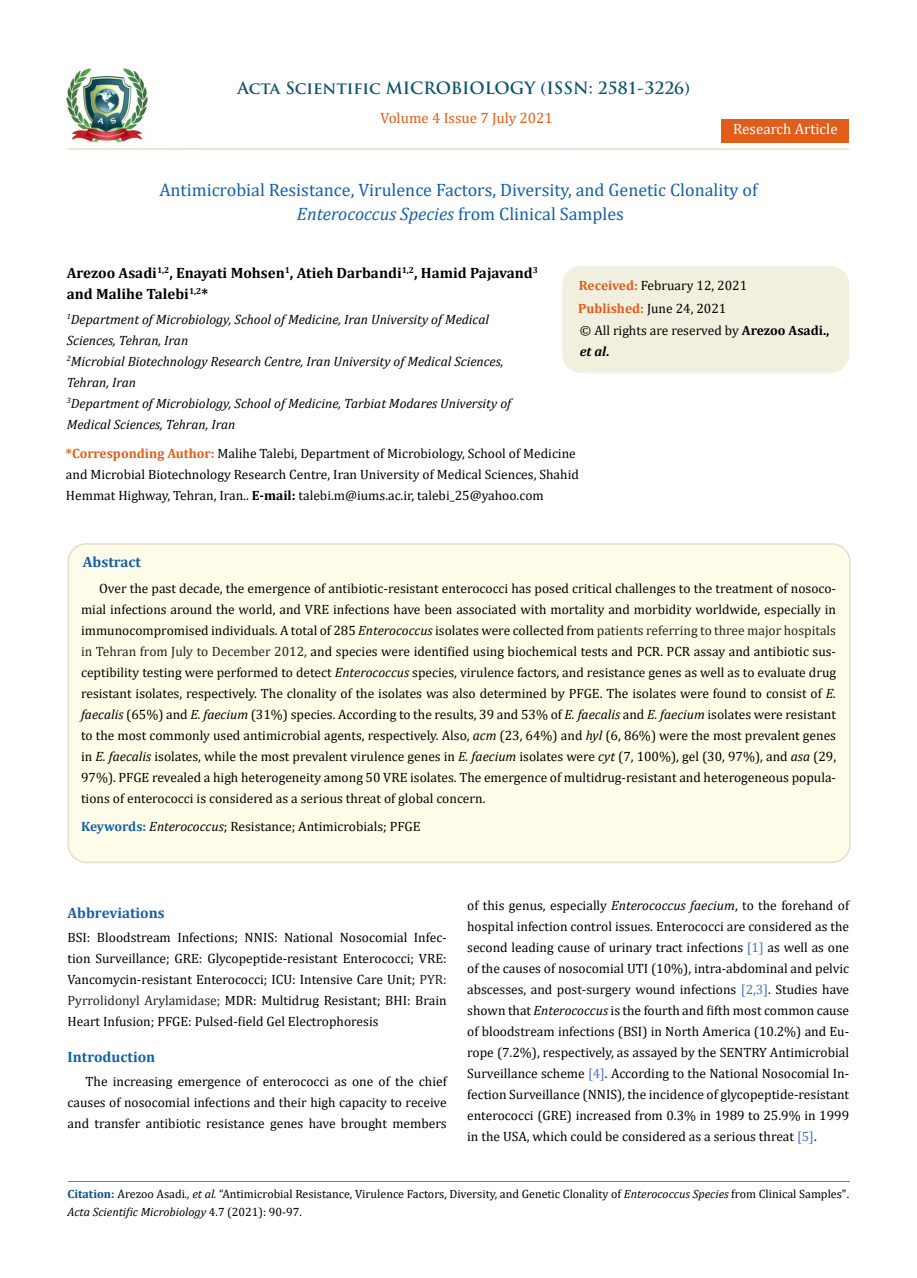
<style>
.page{position:relative;width:917px;height:1278px;background:#fff}
.page>*{position:absolute;margin:0;border:0;box-sizing:border-box;transform-origin:0 0}
.t1{font:18px/24px "Cambria";color:#1560a6;text-align:center}
.t2{font:700 16.5px "Trajan Pro";color:#0e546a}
.t3{font:700 15px/21px "Cambria";color:#000}
.t4{font:700 15px "Cambria";color:#1560a6}
.t5{font:15px "Cambria";color:#e05d1a}
.t6{font:15px "Cambria";color:#fff}
.t7{font:13.5px/21px "Cambria";color:#000;text-align:justify}
.t8{font:italic 13.5px/21px "Cambria";color:#000}
.t9{font:12px/18px "Cambria";color:#000}
.s1{font-style:italic}
.s2{font-weight:700;color:#e05d1a}
.s3{font-weight:700}
.s4{font-weight:700;font-style:italic}
.s5{color:#222}
.s6{font-weight:700;color:#1560a6}
.s7{color:#4472c4}
.s8{font-weight:700;color:#035089}
</style>
<div class="page">
<img style="left:67px;top:68px;width:80px;height:74px">
<div style="left:721px;top:119px;width:128px;height:23px;background:#e05d1a"></div>
<div style="left:563px;top:267px;width:285px;height:105px;background:#f1f0de;border-radius:18px"></div>
<div style="left:562px;top:266px;width:287px;height:107px;border:2px solid #f1f0de;border-radius:18px"></div>
<div style="left:68px;top:544px;width:781px;height:318px;background:#fffde9;border-radius:18px"></div>
<div style="left:67px;top:543px;width:783px;height:320px;border:2px solid #e0dfcd;border-radius:18px"></div>
<hr style="left:68px;top:1181px;width:781px;height:1px;background:#e05d1a">
<hr style="left:67px;top:148px;width:782px;height:2px;background:#e0dfcd">
<p class="t2" style="left:237px;top:77px;width:454px">Acta Scientific MICROBIOLOGY (ISSN: 2581-3226)</p>
<p class="t5" style="left:380px;top:109px;width:174px">Volume 4 Issue 7 July 2021</p>
<p class="t6" style="left:733px;top:120px;width:106px">Research Article</p>
<h1 class="t1" style="left:159px;top:178px;width:599px">Antimicrobial Resistance, Virulence Factors, Diversity, and Genetic Clonality of<br><span class="s1">Enterococcus Species</span> from Clinical Samples</h1>
<p class="t3" style="left:67px;top:262px;width:472px">Arezoo Asadi<sup>1,2</sup>, Enayati Mohsen<sup>1</sup>, Atieh Darbandi<sup>1,2</sup>, Hamid Pajavand<sup>3 </sup>and Malihe Talebi<sup>1,2</sup>*</p>
<p class="t8" style="left:67px;top:308px;width:446px"><sup>1</sup>Department of Microbiology, School of Medicine, Iran University of Medical Sciences, Tehran, Iran<br><sup>2</sup>Microbial Biotechnology Research Centre, Iran University of Medical Sciences, Tehran, Iran<br><sup>3</sup>Department of Microbiology, School of Medicine, Tarbiat Modares University of Medical Sciences, Tehran, Iran</p>
<p class="t7" style="left:66px;top:442px;width:514px;text-align:left"><span class="s2">*Corresponding Author:</span> Malihe Talebi, Department of Microbiology, School of Medicine and Microbial Biotechnology Research Centre, Iran University of Medical Sciences, Shahid<br>Hemmat Highway, Tehran, Iran.. <span class="s3">E-mail:</span> talebi.m@iums.ac.ir, talebi_25@yahoo.com</p>
<p class="t7" style="left:578px;top:274px;width:171px;line-height:23px"><span class="s2">Received:</span> February 12, 2021<br><span class="s2">Published:</span> June 24, 2021</p>
<p class="t7" style="left:580px;top:319px;width:251px">© All rights are reserved by <span class="s3">Arezoo Asadi., </span><span class="s4">et al</span><span class="s3">.</span></p>
<p class="t4" style="left:83px;top:552px;width:60px">Abstract</p>
<p class="t7" style="left:81px;top:578px;width:756px;text-indent:18px">Over the past decade, the emergence of antibiotic-resistant enterococci has posed critical challenges to the treatment of nosoco&shy;mial infections around the world, and VRE infections have been associated with mortality and morbidity worldwide, especially in immunocompromised individuals. A total of 285 <span class="s1">Enterococcus</span> isolates were collected from <span class="s5">patients referring to three major hospitals in Tehran from July to December 2012,</span> and species were identified using biochemical tests and PCR. PCR assay and antibiotic sus&shy;ceptibility testing were performed to detect <span class="s1">Enterococcus</span> species, virulence factors, and resistance genes as well as to evaluate drug resistant isolates, respectively. The clonality of the isolates was also determined by PFGE. The isolates were found to consist of <span class="s1">E. faecalis</span> (65%) and <span class="s1">E. faecium</span> (31%) species. According to the results, 39 and 53% of <span class="s1">E. faecalis</span> and <span class="s1">E. faecium</span> isolates were resistant to the most commonly used antimicrobial agents, respectively. Also, <span class="s1">acm</span> (23, 64%) and <span class="s1">hyl</span> (6, 86%) were the most prevalent genes in <span class="s1">E. faecalis</span> isolates, while the most prevalent virulence genes in <span class="s1">E. faecium</span> isolates were <span class="s1">cyt</span> (7, 100%), gel (30, 97%), and <span class="s1">asa</span> (29, 97%). PFGE revealed a high heterogeneity among 50 VRE isolates. The emergence of multidrug-resistant and heterogeneous popula&shy;tions of enterococci is considered as a serious threat of global concern.</p>
<p class="t7" style="left:81px;top:816px;width:341px"><span class="s6">Keywords:</span> <span class="s1">Enterococcus</span>; Resistance; Antimicrobials; PFGE</p>
<p class="t4" style="left:68px;top:902px;width:99px">Abbreviations</p>
<p class="t7" style="left:68px;top:927px;width:381px">BSI: Bloodstream Infections; NNIS: National Nosocomial Infec&shy;tion Surveillance; GRE: Glycopeptide-resistant Enterococci; VRE:<br>Vancomycin-resistant Enterococci; ICU: Intensive Care Unit; <span class="s5">PYR:<br>Pyrrolidonyl Arylamidase;</span> MDR: Multidrug Resistant; BHI: Brain Heart Infusion; PFGE: Pulsed-field Gel Electrophoresis</p>
<p class="t4" style="left:68px;top:1046px;width:89px">Introduction</p>
<p class="t7" style="left:68px;top:1071px;width:381px;text-indent:18px">The increasing emergence of enterococci as one of the chief causes of nosocomial infections and their high capacity to receive and transfer antibiotic resistance genes have brought members</p>
<p class="t7" style="left:467px;top:895px;width:383px">of this genus, especially <span class="s1">Enterococcus faecium</span>, to the forehand of hospital infection control issues. Enterococci are considered as the second leading cause of urinary tract infections <span class="s7">[1]</span> as well as one of the causes of nosocomial UTI (10%), intra-abdominal and pelvic abscesses, and post-surgery wound infections <span class="s7">[2,3]</span>. Studies have shown that <span class="s1">Enterococcus</span> is the fourth and fifth most common cause of bloodstream infections (BSI) in North America (10.2%) and Eu&shy;rope (7.2%), respectively, as assayed by the SENTRY Antimicrobial Surveillance scheme <span class="s7">[4]</span>. According to the National Nosocomial In&shy;fection Surveillance (NNIS), the incidence of glycopeptide-resistant enterococci (GRE) increased from 0.3% in 1989 to 25.9% in 1999 in the USA, which could be considered as a serious threat <span class="s7">[5]</span>.</p>
<p class="t9" style="left:68px;top:1185px;width:783px"><span class="s8">Citation:</span> Arezoo Asadi<span class="s1">., et al.</span> “Antimicrobial Resistance, Virulence Factors, Diversity, and Genetic Clonality of <span class="s1">Enterococcus Species</span> from Clinical Samples".<br><span class="s1">Acta Scientific Microbiology</span> 4.7 (2021): 90-97.</p>
</div>
